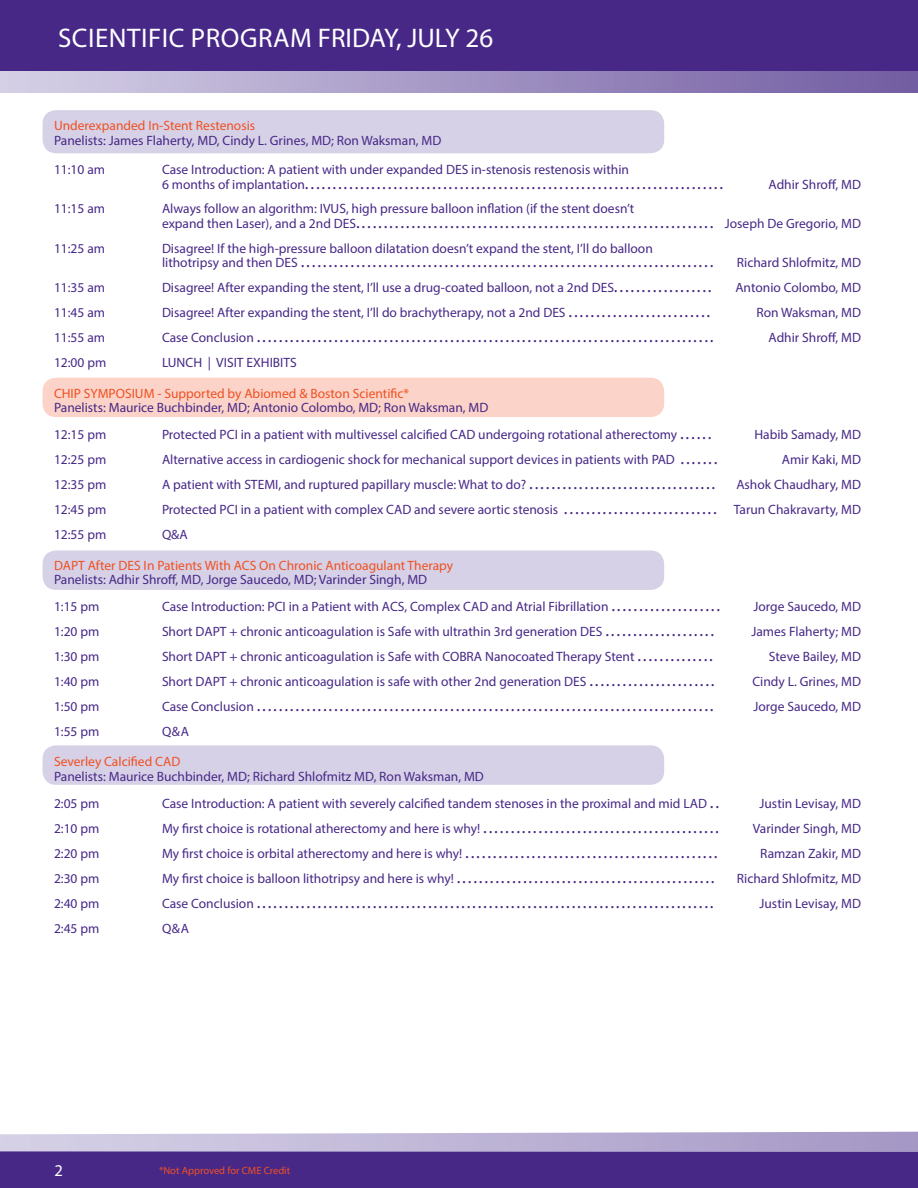
<style>
.page{position:relative;width:918px;height:1188px;background:#fff}
.page>*{position:absolute;margin:0;border:0;box-sizing:border-box;transform-origin:0 0}
.t1{font:27px "Myriad Pro";letter-spacing:.02em;color:#fff}
.t2{font:18px "Myriad Pro";color:#472887}
.t3{font:16.5px "Myriad Pro";color:#fff}
.t4{font:13.5px "Myriad Pro";color:#472887}
.t5{font:13.5px "Myriad Pro";color:#f05022}
.t6{font:10.5px "Myriad Pro";color:#f05022}
.s1{font-size:13.5px}
.s2{font-size:18px}
</style>
<div class="page">
<div style="left:0;top:61px;width:918px;height:31px;background:linear-gradient(to right,#d7d2e7,#715ba2)"></div>
<div style="left:0;top:0;width:918px;height:71px;background:#472887"></div>
<svg style="left:0;top:1131px;width:918px;height:20px;background:#c4bbda"></svg>
<div style="left:0;top:1151px;width:918px;height:37px;background:#472887"></div>
<div style="left:43px;top:110px;width:621px;height:43px;background:#d6d1e6;border-radius:14px"></div>
<div style="left:43px;top:378px;width:621px;height:39px;background:#fbd3c8;border-radius:14px"></div>
<div style="left:43px;top:550px;width:621px;height:40px;background:#d6d1e6;border-radius:14px"></div>
<div style="left:43px;top:745px;width:621px;height:40px;background:#d6d1e6;border-radius:14px"></div>
<p class="t1" style="left:58px;top:22px;width:437px">SCIENTIFIC PROGRAM FRIDAY, JULY 26</p>
<p class="t5" style="left:54px;top:117px;width:203px">Underexpanded In-Stent Restenosis</p>
<p class="t4" style="left:54px;top:132px;width:389px">Panelists: James Flaherty, MD, Cindy L. Grines, MD; Ron Waksman, MD</p>
<p class="t4" style="left:54px;top:161px;width:53px">11:10 am</p>
<p class="t4" style="left:162px;top:161px;width:468px">Case Introduction: A patient with under expanded DES in-stenosis restenosis within</p>
<p class="t2" style="left:162px;top:171px;width:563px"><span class="s1">6 months of implantation</span>............................................................................</p>
<p class="t4" style="left:769px;top:176px;width:94px">Adhir Shroff, MD</p>
<p class="t4" style="left:54px;top:201px;width:53px">11:15 am</p>
<p class="t4" style="left:162px;top:201px;width:474px">Always follow an algorithm: IVUS, high pressure balloon inflation (if the stent doesn’t</p>
<p class="t2" style="left:162px;top:210px;width:701px"><span class="s1">expand then Laser), and a 2nd DES</span>................................................................. <span class="s1">Joseph De Gregorio, MD</span></p>
<p class="t4" style="left:54px;top:240px;width:53px">11:25 am</p>
<p class="t4" style="left:162px;top:240px;width:492px">Disagree! If the high-pressure balloon dilatation doesn’t expand the stent, I’ll do balloon</p>
<p class="t2" style="left:162px;top:250px;width:553px"><span class="s1">lithotripsy and then DES</span> ...........................................................................</p>
<p class="t4" style="left:737px;top:254px;width:126px">Richard Shlofmitz, MD</p>
<p class="t4" style="left:54px;top:279px;width:53px">11:35 am</p>
<p class="t4" style="left:162px;top:279px;width:551px">Disagree! After expanding the stent, I’ll use a drug-coated balloon, not a 2nd DES<span class="s2">..................</span></p>
<p class="t4" style="left:735px;top:279px;width:127px">Antonio Colombo, MD</p>
<p class="t4" style="left:54px;top:304px;width:53px">11:45 am</p>
<p class="t4" style="left:162px;top:304px;width:550px">Disagree! After expanding the stent, I’ll do brachytherapy, not a 2nd DES <span class="s2">..........................</span></p>
<p class="t4" style="left:756px;top:304px;width:106px">Ron Waksman, MD</p>
<p class="t4" style="left:54px;top:329px;width:53px">11:55 am</p>
<p class="t2" style="left:162px;top:324px;width:553px"><span class="s1">Case Conclusion</span> ...................................................................................</p>
<p class="t4" style="left:769px;top:329px;width:94px">Adhir Shroff, MD</p>
<p class="t4" style="left:54px;top:354px;width:54px">12:00 pm</p>
<p class="t4" style="left:162px;top:354px;width:136px">LUNCH | VISIT EXHIBITS</p>
<p class="t5" style="left:54px;top:385px;width:357px">CHIP SYMPOSIUM - Supported by Abiomed &amp; Boston Scientific*</p>
<p class="t4" style="left:54px;top:399px;width:436px">Panelists: Maurice Buchbinder, MD; Antonio Colombo, MD; Ron Waksman, MD</p>
<p class="t4" style="left:54px;top:427px;width:54px">12:15 pm</p>
<p class="t4" style="left:162px;top:427px;width:551px">Protected PCI in a patient with multivessel calcified CAD undergoing rotational atherectomy <span class="s2">......</span></p>
<p class="t4" style="left:754px;top:427px;width:108px">Habib Samady, MD</p>
<p class="t4" style="left:54px;top:452px;width:54px">12:25 pm</p>
<p class="t4" style="left:162px;top:452px;width:557px">Alternative access in cardiogenic shock for mechanical support devices in patients with PAD <span class="s2">.......</span></p>
<p class="t4" style="left:782px;top:452px;width:81px">Amir Kaki, MD</p>
<p class="t4" style="left:54px;top:476px;width:54px">12:35 pm</p>
<p class="t4" style="left:162px;top:476px;width:701px">A patient with STEMI, and ruptured papillary muscle: What to do? <span class="s2">..................................</span> Ashok Chaudhary, MD</p>
<p class="t4" style="left:54px;top:501px;width:54px">12:45 pm</p>
<p class="t4" style="left:162px;top:501px;width:701px">Protected PCI in a patient with complex CAD and severe aortic stenosis <span class="s2">............................</span> Tarun Chakravarty, MD</p>
<p class="t4" style="left:54px;top:526px;width:54px">12:55 pm</p>
<p class="t4" style="left:162px;top:526px;width:27px">Q&amp;A</p>
<p class="t5" style="left:54px;top:557px;width:401px">DAPT After DES In Patients With ACS On Chronic Anticoagulant Therapy</p>
<p class="t4" style="left:54px;top:571px;width:375px">Panelists: Adhir Shroff, MD, Jorge Saucedo, MD; Varinder Singh, MD</p>
<p class="t4" style="left:54px;top:599px;width:47px">1:15 pm</p>
<p class="t4" style="left:162px;top:599px;width:560px">Case Introduction: PCI in a Patient with ACS, Complex CAD and Atrial Fibrillation <span class="s2">....................</span></p>
<p class="t4" style="left:754px;top:599px;width:109px">Jorge Saucedo, MD</p>
<p class="t4" style="left:54px;top:623px;width:47px">1:20 pm</p>
<p class="t4" style="left:162px;top:623px;width:554px">Short DAPT + chronic anticoagulation is Safe with ultrathin 3rd generation DES <span class="s2">....................</span></p>
<p class="t4" style="left:751px;top:623px;width:111px">James Flaherty; MD</p>
<p class="t4" style="left:54px;top:648px;width:47px">1:30 pm</p>
<p class="t4" style="left:162px;top:648px;width:552px">Short DAPT + chronic anticoagulation is Safe with COBRA Nanocoated Therapy Stent <span class="s2">..............</span></p>
<p class="t4" style="left:769px;top:648px;width:94px">Steve Bailey, MD</p>
<p class="t4" style="left:54px;top:673px;width:47px">1:40 pm</p>
<p class="t4" style="left:162px;top:673px;width:554px">Short DAPT + chronic anticoagulation is safe with other 2nd generation DES <span class="s2">.......................</span></p>
<p class="t4" style="left:752px;top:673px;width:110px">Cindy L. Grines, MD</p>
<p class="t4" style="left:54px;top:698px;width:47px">1:50 pm</p>
<p class="t2" style="left:162px;top:694px;width:553px"><span class="s1">Case Conclusion</span> ...................................................................................</p>
<p class="t4" style="left:754px;top:698px;width:109px">Jorge Saucedo, MD</p>
<p class="t4" style="left:54px;top:723px;width:47px">1:55 pm</p>
<p class="t4" style="left:162px;top:723px;width:29px">Q&amp;A</p>
<p class="t5" style="left:54px;top:754px;width:128px">Severley Calcified CAD</p>
<p class="t4" style="left:54px;top:768px;width:431px">Panelists: Maurice Buchbinder, MD; Richard Shlofmitz MD, Ron Waksman, MD</p>
<p class="t4" style="left:54px;top:795px;width:47px">2:05 pm</p>
<p class="t4" style="left:162px;top:795px;width:559px">Case Introduction: A patient with severely calcified tandem stenoses in the proximal and mid LAD <span class="s2">..</span></p>
<p class="t4" style="left:760px;top:795px;width:103px">Justin Levisay, MD</p>
<p class="t4" style="left:54px;top:820px;width:47px">2:10 pm</p>
<p class="t4" style="left:162px;top:820px;width:559px">My first choice is rotational atherectomy and here is why! <span class="s2">...........................................</span></p>
<p class="t4" style="left:753px;top:820px;width:110px">Varinder Singh, MD</p>
<p class="t4" style="left:54px;top:845px;width:47px">2:20 pm</p>
<p class="t4" style="left:162px;top:845px;width:557px">My first choice is orbital atherectomy and here is why! <span class="s2">..............................................</span></p>
<p class="t4" style="left:760px;top:845px;width:102px">Ramzan Zakir, MD</p>
<p class="t4" style="left:54px;top:870px;width:47px">2:30 pm</p>
<p class="t4" style="left:162px;top:870px;width:701px">My first choice is balloon lithotripsy and here is why! <span class="s2">...............................................</span> Richard Shlofmitz, MD</p>
<p class="t4" style="left:54px;top:895px;width:47px">2:40 pm</p>
<p class="t2" style="left:162px;top:891px;width:553px"><span class="s1">Case Conclusion</span> ...................................................................................</p>
<p class="t4" style="left:760px;top:895px;width:103px">Justin Levisay, MD</p>
<p class="t4" style="left:54px;top:920px;width:47px">2:45 pm</p>
<p class="t4" style="left:162px;top:920px;width:29px">Q&amp;A</p>
<p class="t3" style="left:54px;top:1160px;width:10px">2</p>
<p class="t6" style="left:159px;top:1164px;width:133px">*Not Approved for CME Credit</p>
</div>
